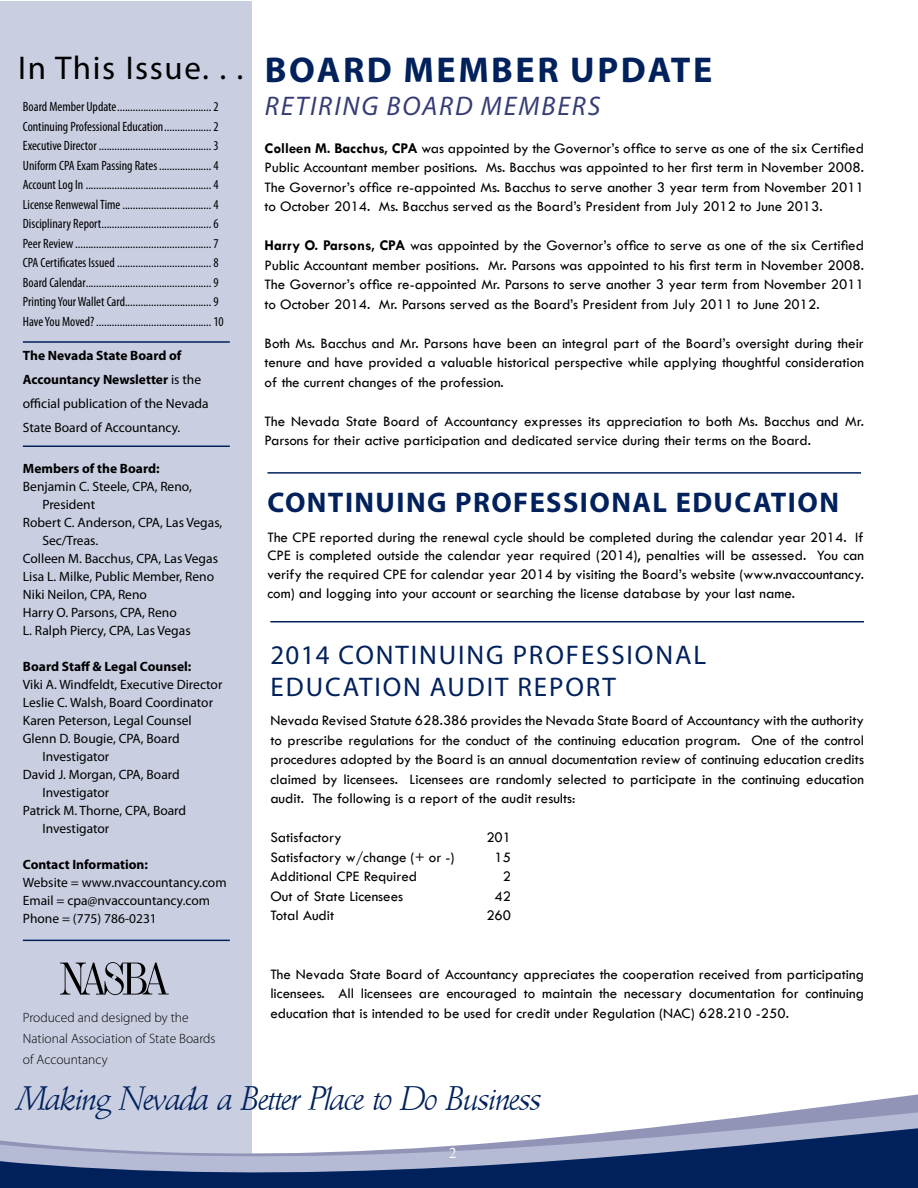
<style>
.page{position:relative;width:918px;height:1188px;background:#fff}
.page>*{position:absolute;margin:0;border:0;box-sizing:border-box;transform-origin:0 0}
.t1{font:700 36px "Myriad Pro";letter-spacing:.07em;color:#00215b}
.t2{font:33.15px "A770 Roman";color:#00215b}
.t3{font:33px "Myriad Pro";letter-spacing:.05em;color:#000}
.t4{font:700 28.5px "Myriad Pro";letter-spacing:.05em;color:#00215b}
.t5{font:27px/32.4px "Myriad Pro";letter-spacing:.07em;color:#00215b}
.t6{font:italic 27px "Myriad Pro";letter-spacing:.07em;color:#363c74}
.t7{font:15px/19.5px "Tw Cen";color:#000;text-align:justify}
.t8{font:15px "Times New Roman";color:#fff}
.t9{font:condensed 13.5px/19.5px "Myriad Pro";color:#000}
.t10{font:13.5px/24px "Myriad Pro";color:#000}
.t11{font:300 13.5px/21px "Myriad Pro";color:#000}
.t12{font:700 13.5px "Myriad Pro";color:#000}
.s1{font-weight:700}
</style>
<div class="page">
<div style="left:1px;top:1px;width:251px;height:1161px;background:#c9cee1"></div>
<svg style="left:0;top:1038px;width:918px;height:150px"></svg>
<hr style="left:23px;top:446px;width:207px;height:1px;background:#00215b">
<hr style="left:23px;top:341px;width:207px;height:2px;background:#00215b">
<hr style="left:23px;top:940px;width:207px;height:1px;background:#00215b">
<svg style="left:60px;top:962px;width:109px;height:33px"></svg>
<hr style="left:267px;top:472px;width:594px;height:2px;background:#00215b">
<hr style="left:270px;top:621px;width:594px;height:1px;background:#00215b">
<h3 class="t3" style="left:18px;top:47px;width:227px">In This Issue. . .</h3>
<p class="t9" style="left:23px;top:97px;width:202px">Board Member Update....................................2<br>Continuing Professional Education..................2<br>Executive Director ...........................................3<br>Uniform CPA Exam Passing Rates....................4<br>Account Log In ................................................4<br>License Renwewal Time..................................4<br>Disciplinary Report..........................................6<br>Peer Review ....................................................7<br>CPA Certificates Issued ....................................8<br>Board Calendar................................................9<br>Printing Your Wallet Card.................................9<br>Have You Moved?............................................10</p>
<p class="t10" style="left:23px;top:343px;width:187px"><span class="s1">The Nevada State Board of<br>Accountancy Newsletter</span> is the official publication of the Nevada<br>State Board of Accountancy.</p>
<p class="t12" style="left:23px;top:460px;width:138px">Members of the Board:</p>
<p class="t10" style="left:23px;top:475px;width:170px">Benjamin C. Steele, CPA, Reno,</p>
<p class="t10" style="left:42px;top:493px;width:54px">President</p>
<p class="t10" style="left:23px;top:511px;width:201px">Robert C. Anderson, CPA, Las Vegas,</p>
<p class="t10" style="left:42px;top:529px;width:57px">Sec/Treas.</p>
<p class="t10" style="left:23px;top:547px;width:197px">Colleen M. Bacchus, CPA, Las Vegas</p>
<p class="t10" style="left:23px;top:565px;width:193px">Lisa L. Milke, Public Member, Reno</p>
<p class="t10" style="left:23px;top:583px;width:126px">Niki Neilon, CPA, Reno</p>
<p class="t10" style="left:23px;top:601px;width:155px">Harry O. Parsons, CPA, Reno</p>
<p class="t10" style="left:23px;top:619px;width:169px">L. Ralph Piercy, CPA, Las Vegas</p>
<p class="t12" style="left:23px;top:658px;width:170px">Board Staff &amp; Legal Counsel:</p>
<p class="t10" style="left:23px;top:673px;width:201px">Viki A. Windfeldt, Executive Director</p>
<p class="t10" style="left:23px;top:691px;width:192px">Leslie C. Walsh, Board Coordinator</p>
<p class="t10" style="left:23px;top:709px;width:170px">Karen Peterson, Legal Counsel</p>
<p class="t10" style="left:23px;top:727px;width:158px">Glenn D. Bougie, CPA, Board</p>
<p class="t10" style="left:42px;top:744px;width:68px">Investigator</p>
<p class="t10" style="left:23px;top:762px;width:158px">David J. Morgan, CPA, Board</p>
<p class="t10" style="left:42px;top:780px;width:68px">Investigator</p>
<p class="t10" style="left:23px;top:798px;width:165px">Patrick M. Thorne, CPA, Board</p>
<p class="t10" style="left:42px;top:816px;width:68px">Investigator</p>
<p class="t12" style="left:23px;top:856px;width:127px">Contact Information:</p>
<p class="t10" style="left:23px;top:873px;width:205px;line-height:18px">Website = www.nvaccountancy.com<br>Email = cpa@nvaccountancy.com<br>Phone = (775) 786-0231</p>
<p class="t11" style="left:23px;top:1007px;width:194px">Produced and designed by the<br>National Association of State Boards of Accountancy</p>
<h1 class="t1" style="left:265px;top:47px;width:449px">BOARD MEMBER UPDATE</h1>
<h3 class="t6" style="left:265px;top:89px;width:337px">RETIRING BOARD MEMBERS</h3>
<p class="t7" style="left:265px;top:138px;width:601px"><span class="s1">Colleen M. Bacchus, CPA</span> was appointed by the Governor’s office to serve as one of the six Certified Public Accountant member positions. Ms. Bacchus was appointed to her first term in November 2008.<br>The Governor’s office re-appointed Ms. Bacchus to serve another 3 year term from November 2011 to October 2014. Ms. Bacchus served as the Board’s President from July 2012 to June 2013.</p>
<p class="t7" style="left:265px;top:236px;width:601px"><span class="s1">Harry O. Parsons, CPA</span> was appointed by the Governor’s office to serve as one of the six Certified Public Accountant member positions. Mr. Parsons was appointed to his first term in November 2008.<br>The Governor’s office re-appointed Mr. Parsons to serve another 3 year term from November 2011 to October 2014. Mr. Parsons served as the Board’s President from July 2011 to June 2012.</p>
<p class="t7" style="left:265px;top:333px;width:601px">Both Ms. Bacchus and Mr. Parsons have been an integral part of the Board’s oversight during their tenure and have provided a valuable historical perspective while applying thoughtful consideration of the current changes of the profession.</p>
<p class="t7" style="left:265px;top:411px;width:601px">The Nevada State Board of Accountancy expresses its appreciation to both Ms. Bacchus and Mr.<br>Parsons for their active participation and dedicated service during their terms on the Board.</p>
<h3 class="t4" style="left:267px;top:484px;width:573px">CONTINUING PROFESSIONAL EDUCATION</h3>
<p class="t7" style="left:267px;top:528px;width:598px;line-height:18.8px">The CPE reported during the renewal cycle should be completed during the calendar year 2014. If CPE is completed outside the calendar year required (2014), penalties will be assessed. You can verify the required CPE for calendar year 2014 by visiting the Board’s website (www.nvaccountancy. com) and logging into your account or searching the license database by your last name.</p>
<h3 class="t5" style="left:270px;top:638px;width:437px">2014 CONTINUING PROFESSIONAL<br>EDUCATION AUDIT REPORT</h3>
<p class="t7" style="left:270px;top:711px;width:595px">Nevada Revised Statute 628.386 provides the Nevada State Board of Accountancy with the authority to prescribe regulations for the conduct of the continuing education program. One of the control procedures adopted by the Board is an annual documentation review of continuing education credits claimed by licensees. Licensees are randomly selected to participate in the continuing education audit. The following is a report of the audit results:</p>
<p class="t7" style="left:270px;top:828px;width:73px">Satisfactory</p>
<p class="t7" style="left:486px;top:828px;width:26px">201</p>
<p class="t7" style="left:270px;top:847px;width:186px">Satisfactory w/change (+ or -)</p>
<p class="t7" style="left:495px;top:847px;width:18px">15</p>
<p class="t7" style="left:270px;top:867px;width:148px">Additional CPE Required</p>
<p class="t7" style="left:503px;top:867px;width:10px">2</p>
<p class="t7" style="left:270px;top:886px;width:134px">Out of State Licensees</p>
<p class="t7" style="left:495px;top:886px;width:18px">42</p>
<p class="t7" style="left:270px;top:906px;width:65px">Total Audit</p>
<p class="t7" style="left:486px;top:906px;width:26px">260</p>
<p class="t7" style="left:270px;top:964px;width:595px">The Nevada State Board of Accountancy appreciates the cooperation received from participating licensees. All licensees are encouraged to maintain the necessary documentation for continuing education that is intended to be used for credit under Regulation (NAC) 628.210 -250.</p>
<h2 class="t2" style="left:17px;top:1081px;width:525px">Making Nevada a Better Place to Do Business</h2>
<p class="t8" style="left:449px;top:1143px;width:9px">2</p>
</div>
